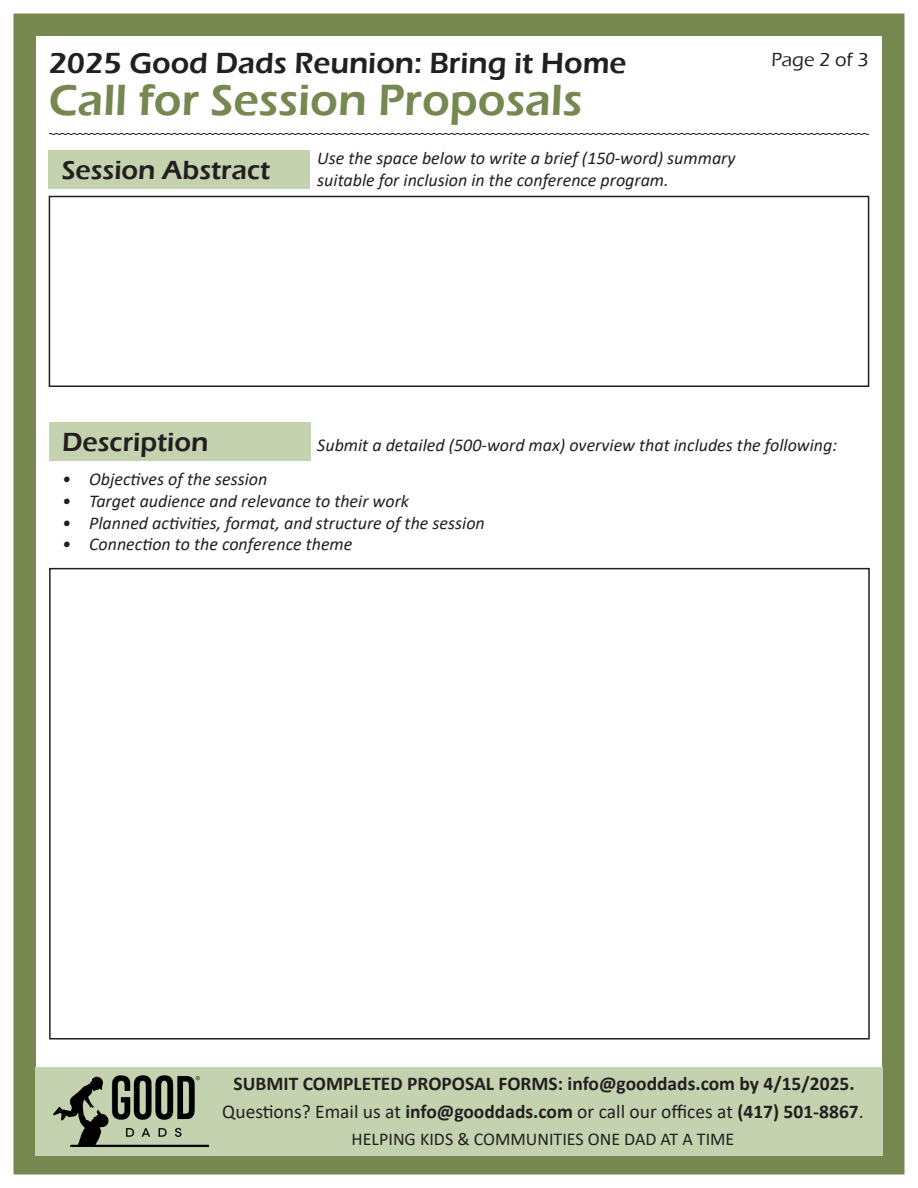
<style>
.page{position:relative;width:918px;height:1188px;background:#fff}
.page>*{position:absolute;margin:0;border:0;box-sizing:border-box;transform-origin:0 0}
.t1{font:600 45px "Eras ITC";color:#768750}
.t2{font:600 30px "Eras ITC";color:#231f20}
.t3{font:600 27px "Eras ITC";color:#231f20}
.t4{font:700 19.5px/28.3px "Calibri";color:#231f20;text-align:center}
.t5{font:500 19.5px "Eras ITC";color:#231f20}
.t6{font:italic 18px/21.6px "Calibri";color:#231f20}
.t7{font:18px "Calibri";color:#231f20}
.s1{font-weight:400}
</style>
<div class="page">
<div style="left:14px;top:14px;width:890px;height:1160px;border:22px solid #768750"></div>
<div style="left:35px;top:1067px;width:848px;height:89px;background:#c4d2af"></div>
<div style="left:49px;top:423px;width:262px;height:38px;background:#c4d2af"></div>
<img style="left:53px;top:1076px;width:155px;height:71px">
<svg style="left:48px;top:133px;width:822px;height:2px;background:#858384"></svg>
<div style="left:49px;top:151px;width:261px;height:38px;background:#c4d2af"></div>
<div style="left:49px;top:196px;width:820px;height:191px;border:2px solid #231f20"></div>
<h2 class="t2" style="left:49px;top:46px;width:579px">2025 Good Dads Reunion: Bring it Home</h2>
<h1 class="t1" style="left:49px;top:74px;width:535px">Call for Session Proposals</h1>
<h3 class="t3" style="left:62px;top:155px;width:210px">Session Abstract</h3>
<p class="t6" style="left:317px;top:147px;width:420px">Use the space below to write a brief (150-word) summary suitable for inclusion in the conference program.</p>
<p class="t5" style="left:771px;top:48px;width:99px">Page 2 of 3</p>
<h3 class="t3" style="left:62px;top:427px;width:148px">Description</h3>
<p class="t6" style="left:317px;top:433px;width:521px">Submit a detailed (500-word max) overview that includes the following:</p>
<p class="t6" style="left:62px;top:468px;width:207px">• Objectives of the session</p>
<p class="t6" style="left:62px;top:489px;width:348px">• Target audience and relevance to their work</p>
<p class="t6" style="left:62px;top:511px;width:424px">• Planned activities, format, and structure of the session</p>
<p class="t6" style="left:62px;top:533px;width:292px">• Connection to the conference theme</p>
<p class="t4" style="left:222px;top:1069px;width:643px">SUBMIT COMPLETED PROPOSAL FORMS: info@gooddads.com by 4/15/2025.<br><span class="s1">Questions? Email us at</span> info@gooddads.com <span class="s1">or call our offices at</span> (417) 501-8867<span class="s1">.</span></p>
<p class="t7" style="left:352px;top:1127px;width:384px">HELPING KIDS &amp; COMMUNITIES ONE DAD AT A TIME</p>
</div>
